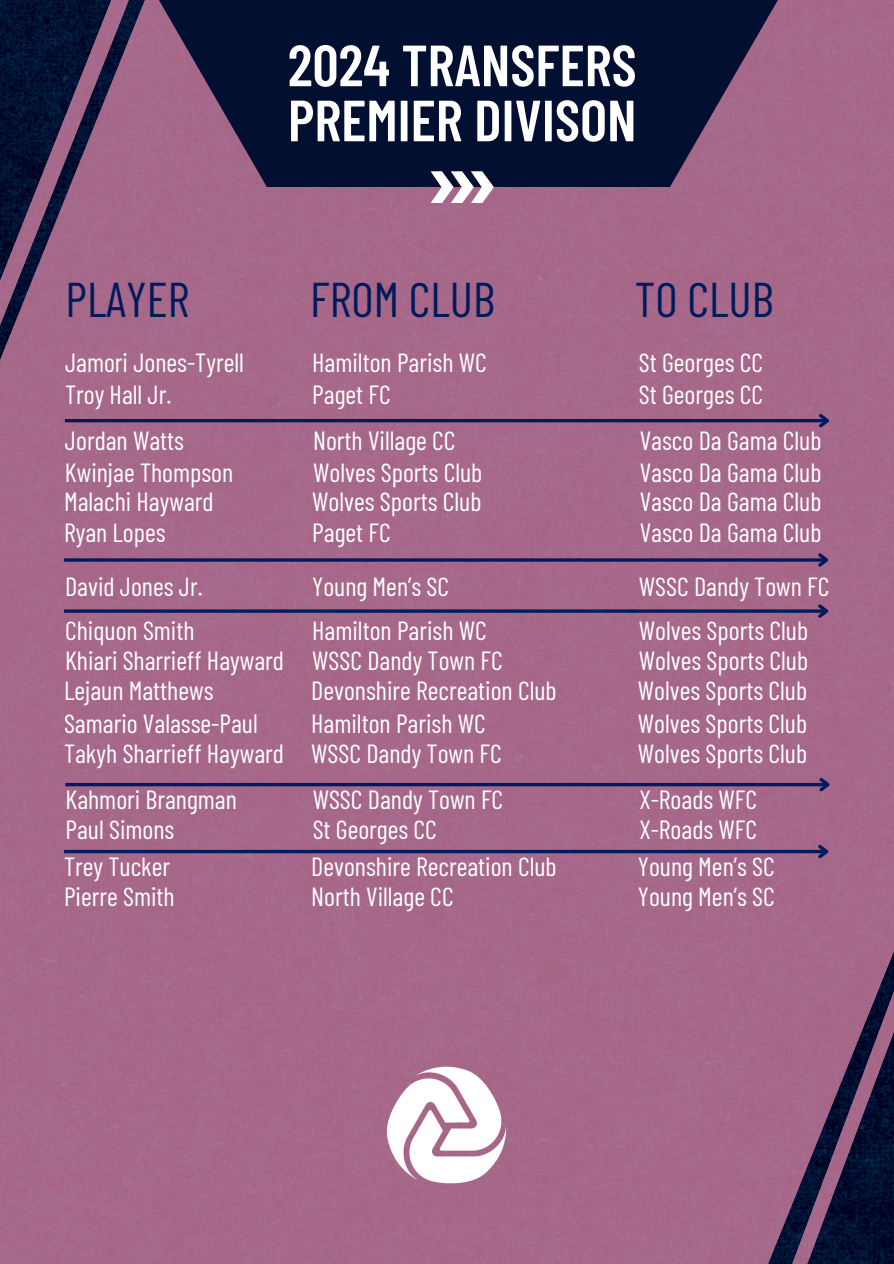
<style>
.page{position:relative;width:894px;height:1264px;background:#fff}
.page>*{position:absolute;margin:0;border:0;box-sizing:border-box;transform-origin:0 0}
.t1{font:600 57.9px/55.1px "Barlow Condensed";color:#fff}
.t2{font:48.75px "Barlow Condensed";color:#001b5b}
.t3{font:26.25px "Barlow Condensed";color:#fff}
</style>
<div class="page">
<div style="left:0;top:0;width:893px;height:1263px;background:#a6688a"></div>
<svg style="left:138px;top:0;width:666px;height:187px;background:#292345"></svg>
<svg style="left:771px;top:882px;width:122px;height:381px;background:#6f496b"></svg>
<svg style="left:0;top:0;width:138px;height:408px;background:#694769"></svg>
<svg style="left:430px;top:171px;width:63px;height:32px"></svg>
<img style="left:377px;top:1057px;width:138px;height:139px">
<hr style="left:65px;top:419px;width:762px;height:3px;background:#001b5b">
<svg style="left:815px;top:411px;width:17px;height:19px"></svg>
<hr style="left:64px;top:558px;width:762px;height:3px;background:#001b5b">
<svg style="left:814px;top:550px;width:18px;height:20px"></svg>
<hr style="left:64px;top:609px;width:762px;height:3px;background:#001b5b">
<svg style="left:814px;top:601px;width:18px;height:20px"></svg>
<hr style="left:65px;top:783px;width:762px;height:3px;background:#001b5b">
<svg style="left:816px;top:774px;width:17px;height:20px"></svg>
<svg style="left:64px;top:849px;width:750px;height:4px;background:#242b65"></svg>
<svg style="left:814px;top:841px;width:18px;height:20px"></svg>
<p class="t1" style="left:288px;top:35px;width:350px">2024 TRANSFERS<br>PREMIER DIVISON</p>
<h2 class="t2" style="left:65px;top:268px;width:125px">PLAYER</h2>
<h2 class="t2" style="left:310px;top:268px;width:186px">FROM CLUB</h2>
<h2 class="t2" style="left:634px;top:268px;width:140px">TO CLUB</h2>
<p class="t3" style="left:65px;top:346px;width:180px">Jamori Jones-Tyrell</p>
<p class="t3" style="left:312px;top:346px;width:176px">Hamilton Parish WC</p>
<p class="t3" style="left:638px;top:346px;width:126px">St Georges CC</p>
<p class="t3" style="left:65px;top:378px;width:108px">Troy Hall Jr.</p>
<p class="t3" style="left:312px;top:378px;width:80px">Paget FC</p>
<p class="t3" style="left:638px;top:378px;width:126px">St Georges CC</p>
<p class="t3" style="left:65px;top:424px;width:121px">Jordan Watts</p>
<p class="t3" style="left:313px;top:424px;width:144px">North Village CC</p>
<p class="t3" style="left:639px;top:424px;width:183px">Vasco Da Gama Club</p>
<p class="t3" style="left:65px;top:455px;width:170px">Kwinjae Thompson</p>
<p class="t3" style="left:313px;top:455px;width:171px">Wolves Sports Club</p>
<p class="t3" style="left:639px;top:455px;width:183px">Vasco Da Gama Club</p>
<p class="t3" style="left:64px;top:485px;width:151px">Malachi Hayward</p>
<p class="t3" style="left:312px;top:485px;width:171px">Wolves Sports Club</p>
<p class="t3" style="left:639px;top:485px;width:183px">Vasco Da Gama Club</p>
<p class="t3" style="left:64px;top:515px;width:103px">Ryan Lopes</p>
<p class="t3" style="left:312px;top:515px;width:80px">Paget FC</p>
<p class="t3" style="left:639px;top:515px;width:183px">Vasco Da Gama Club</p>
<p class="t3" style="left:65px;top:570px;width:139px">David Jones Jr.</p>
<p class="t3" style="left:312px;top:570px;width:138px">Young Men’s SC</p>
<p class="t3" style="left:638px;top:570px;width:192px">WSSC Dandy Town FC</p>
<p class="t3" style="left:65px;top:613px;width:131px">Chiquon Smith</p>
<p class="t3" style="left:312px;top:613px;width:176px">Hamilton Parish WC</p>
<p class="t3" style="left:638px;top:613px;width:171px">Wolves Sports Club</p>
<p class="t3" style="left:65px;top:643px;width:220px">Khiari Sharrieff Hayward</p>
<p class="t3" style="left:312px;top:643px;width:192px">WSSC Dandy Town FC</p>
<p class="t3" style="left:638px;top:643px;width:171px">Wolves Sports Club</p>
<p class="t3" style="left:64px;top:674px;width:151px">Lejaun Matthews</p>
<p class="t3" style="left:311px;top:674px;width:247px">Devonshire Recreation Club</p>
<p class="t3" style="left:637px;top:674px;width:171px">Wolves Sports Club</p>
<p class="t3" style="left:64px;top:706px;width:195px">Samario Valasse-Paul</p>
<p class="t3" style="left:311px;top:706px;width:176px">Hamilton Parish WC</p>
<p class="t3" style="left:637px;top:706px;width:171px">Wolves Sports Club</p>
<p class="t3" style="left:64px;top:737px;width:221px">Takyh Sharrieff Hayward</p>
<p class="t3" style="left:311px;top:737px;width:192px">WSSC Dandy Town FC</p>
<p class="t3" style="left:637px;top:737px;width:171px">Wolves Sports Club</p>
<p class="t3" style="left:65px;top:782px;width:173px">Kahmori Brangman</p>
<p class="t3" style="left:312px;top:782px;width:192px">WSSC Dandy Town FC</p>
<p class="t3" style="left:639px;top:782px;width:119px">X-Roads WFC</p>
<p class="t3" style="left:65px;top:813px;width:110px">Paul Simons</p>
<p class="t3" style="left:312px;top:813px;width:126px">St Georges CC</p>
<p class="t3" style="left:639px;top:813px;width:119px">X-Roads WFC</p>
<p class="t3" style="left:64px;top:849px;width:108px">Trey Tucker</p>
<p class="t3" style="left:311px;top:849px;width:247px">Devonshire Recreation Club</p>
<p class="t3" style="left:637px;top:849px;width:138px">Young Men’s SC</p>
<p class="t3" style="left:64px;top:880px;width:112px">Pierre Smith</p>
<p class="t3" style="left:311px;top:880px;width:144px">North Village CC</p>
<p class="t3" style="left:637px;top:880px;width:138px">Young Men’s SC</p>
</div>
